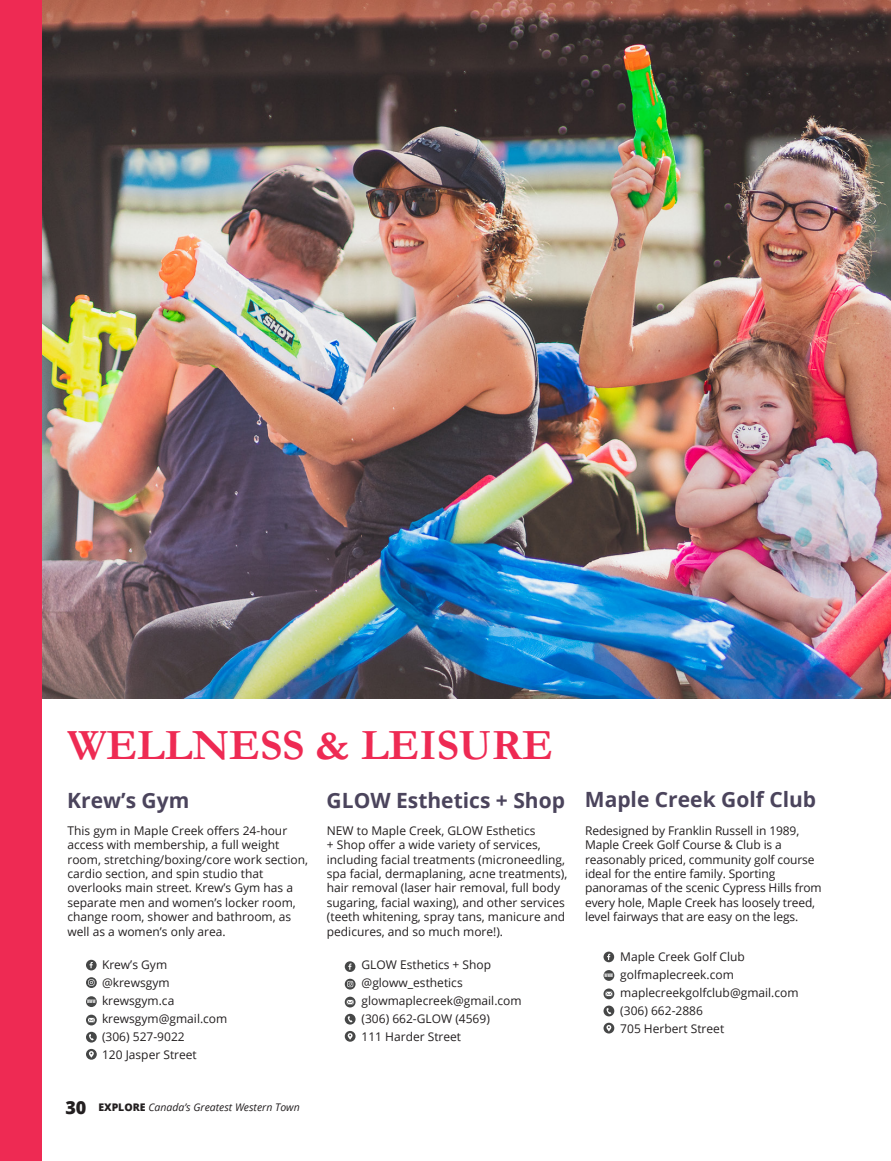
<style>
.page{position:relative;width:891px;height:1161px;background:#fff}
.page>*{position:absolute;margin:0;border:0;box-sizing:border-box;transform-origin:0 0}
.t1{font:700 43.5px "Garamond";color:#ee2a53}
.t2{font:700 21px "Open Sans";color:#4b445c}
.t3{font:12px/14.4px "Open Sans";color:#231f20}
.t4{font:italic 10.5px "Open Sans";color:#231f20}
.t5{font:5.1px "Bebas Neue";letter-spacing:.005em;color:#fff}
.s1{font-weight:800;font-style:normal;font-size:18px}
.s2{font-weight:800;font-style:normal}
</style>
<div class="page">
<img style="left:41px;top:1px;width:850px;height:697px">
<div style="left:0;top:1px;width:41px;height:1160px;background:#ee2a53"></div>
<div style="left:86px;top:960px;width:11px;height:10px;background:#464747;border-radius:50%"></div>
<svg style="left:90px;top:962px;width:3px;height:6px"></svg>
<div style="left:86px;top:1032px;width:11px;height:11px;background:#464747;border-radius:50%"></div>
<svg style="left:89px;top:1034px;width:5px;height:6px"></svg>
<svg style="left:86px;top:1015px;width:11px;height:10px"></svg>
<svg style="left:88px;top:1018px;width:7px;height:4px"></svg>
<div style="left:86px;top:996px;width:11px;height:11px;background:#464747;border-radius:50%"></div>
<div style="left:86px;top:1049px;width:11px;height:11px;background:#464747;border-radius:50%"></div>
<svg style="left:89px;top:1051px;width:5px;height:7px"></svg>
<svg style="left:86px;top:977px;width:11px;height:11px"></svg>
<svg style="left:88px;top:979px;width:7px;height:7px"></svg>
<div style="left:345px;top:961px;width:10px;height:11px;background:#464747;border-radius:50%"></div>
<svg style="left:348px;top:964px;width:4px;height:6px"></svg>
<svg style="left:345px;top:1014px;width:11px;height:11px"></svg>
<svg style="left:348px;top:1016px;width:4px;height:6px"></svg>
<svg style="left:345px;top:997px;width:11px;height:10px"></svg>
<svg style="left:347px;top:1000px;width:7px;height:4px"></svg>
<svg style="left:345px;top:1031px;width:11px;height:11px"></svg>
<svg style="left:348px;top:1033px;width:5px;height:7px"></svg>
<svg style="left:345px;top:979px;width:11px;height:11px"></svg>
<svg style="left:347px;top:981px;width:6px;height:6px"></svg>
<div style="left:604px;top:952px;width:10px;height:10px;background:#464747;border-radius:50%"></div>
<svg style="left:607px;top:954px;width:3px;height:6px"></svg>
<svg style="left:604px;top:1006px;width:10px;height:10px"></svg>
<svg style="left:607px;top:1008px;width:4px;height:6px"></svg>
<svg style="left:604px;top:988px;width:10px;height:11px"></svg>
<svg style="left:606px;top:992px;width:6px;height:4px"></svg>
<div style="left:604px;top:970px;width:10px;height:11px;background:#464747;border-radius:50%"></div>
<svg style="left:604px;top:1023px;width:10px;height:11px"></svg>
<svg style="left:606px;top:1025px;width:5px;height:7px"></svg>
<p class="t1" style="left:68px;top:715px;width:487px">WELLNESS &amp; LEISURE</p>
<p class="t2" style="left:67px;top:785px;width:124px">Krew’s Gym</p>
<p class="t3" style="left:68px;top:823px;width:242px">This gym in Maple Creek offers 24-hour access with membership, a full weight room, stretching/boxing/core work section, cardio section, and spin studio that overlooks main street. Krew’s Gym has a separate men and women’s locker room, change room, shower and bathroom, as well as a women’s only area.</p>
<p class="t2" style="left:327px;top:785px;width:240px">GLOW Esthetics + Shop</p>
<p class="t3" style="left:327px;top:823px;width:242px">NEW to Maple Creek, GLOW Esthetics<br>+ Shop offer a wide variety of services, including facial treatments (microneedling, spa facial, dermaplaning, acne treatments), hair removal (laser hair removal, full body sugaring, facial waxing), and other services (teeth whitening, spray tans, manicure and pedicures, and so much more!).</p>
<p class="t3" style="left:102px;top:957px;width:67px">Krew’s Gym</p>
<p class="t3" style="left:102px;top:975px;width:69px">@krewsgym</p>
<p class="t3" style="left:102px;top:993px;width:74px">krewsgym.ca</p>
<p class="t3" style="left:102px;top:1011px;width:127px">krewsgym@gmail.com</p>
<p class="t3" style="left:102px;top:1029px;width:84px">(306) 527-9022</p>
<p class="t3" style="left:102px;top:1047px;width:96px">120 Jasper Street</p>
<p class="t5" style="left:87px;top:999px;width:10px">WWW</p>
<p class="t4" style="left:65px;top:1100px;width:236px"><span class="s1">30</span> <span class="s2">EXPLORE</span> Canada’s Greatest Western Town</p>
<p class="t3" style="left:362px;top:958px;width:131px">GLOW Esthetics + Shop</p>
<p class="t3" style="left:362px;top:976px;width:103px">@gloww_esthetics</p>
<p class="t3" style="left:362px;top:994px;width:162px">glowmaplecreek@gmail.com</p>
<p class="t3" style="left:362px;top:1012px;width:130px">(306) 662-GLOW (4569)</p>
<p class="t3" style="left:362px;top:1030px;width:101px">111 Harder Street</p>
<p class="t2" style="left:585px;top:784px;width:233px">Maple Creek Golf Club</p>
<p class="t3" style="left:585px;top:823px;width:238px">Redesigned by Franklin Russell in 1989, Maple Creek Golf Course &amp; Club is a reasonably priced, community golf course ideal for the entire family. Sporting panoramas of the scenic Cypress Hills from every hole, Maple Creek has loosely treed, level fairways that are easy on the legs.</p>
<p class="t3" style="left:620px;top:949px;width:126px">Maple Creek Golf Club</p>
<p class="t3" style="left:620px;top:967px;width:115px">golfmaplecreek.com</p>
<p class="t3" style="left:620px;top:985px;width:180px">maplecreekgolfclub@gmail.com</p>
<p class="t3" style="left:620px;top:1003px;width:84px">(306) 662-2886</p>
<p class="t3" style="left:620px;top:1021px;width:105px">705 Herbert Street</p>
<p class="t5" style="left:605px;top:973px;width:10px">WWW</p>
</div>
